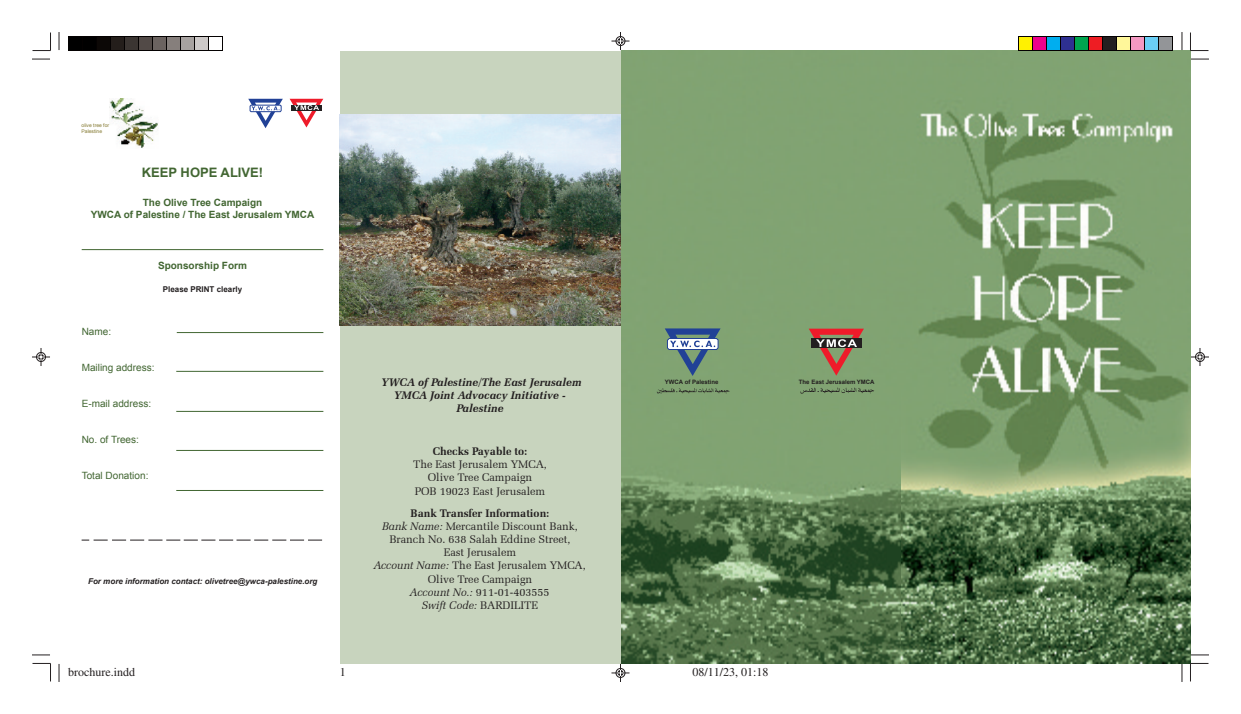
<style>
.page{position:relative;width:1241px;height:714px;background:#fff}
.page>*{position:absolute;margin:0;border:0;box-sizing:border-box;transform-origin:0 0}
.t1{font:700 13px "Arial";color:#426632}
.t2{font:12px "Times";color:#231f20}
.t3{font:11px/13.2px "Zapf Elliptical 711 BT";color:#231f20;text-align:center}
.t4{font:italic 700 11px/13.2px "Zapf Elliptical 711 BT";color:#231f20;text-align:center}
.t5{font:700 11px "Zapf Elliptical 711 BT";color:#231f20}
.t6{font:700 10px/12px "Arial";color:#426632;text-align:center}
.t7{font:10px "Arial";color:#426632}
.t8{font:italic 700 8px "Arial";color:#231f20}
.t9{font:700 8px "Arial";color:#231f20}
.t10{font:700 6px "Arial";color:#231f20}
.t11{font:5px/6px "Arial";color:#82772d}
.s1{font-weight:700}
.s2{font-style:italic}
</style>
<div class="page">
<img style="left:621px;top:50px;width:569px;height:613px">
<div style="left:340px;top:50px;width:280px;height:613px;background:#c8d4be"></div>
<hr style="left:82px;top:249px;width:241px;height:1px;background:#426632">
<hr style="left:177px;top:332px;width:146px;height:1px;background:#426632">
<hr style="left:176px;top:371px;width:147px;height:1px;background:#426632">
<hr style="left:176px;top:411px;width:147px;height:1px;background:#426632">
<hr style="left:176px;top:450px;width:147px;height:1px;background:#426632">
<hr style="left:176px;top:490px;width:147px;height:1px;background:#426632">
<svg style="left:808px;top:328px;width:56px;height:47px;background:#95725b"></svg>
<svg style="left:664px;top:328px;width:56px;height:48px;background:#759192"></svg>
<svg style="left:657px;top:388px;width:72px;height:5px"></svg>
<svg style="left:800px;top:387px;width:74px;height:6px"></svg>
<svg style="left:289px;top:99px;width:34px;height:28px"></svg>
<svg style="left:248px;top:99px;width:35px;height:29px"></svg>
<img style="left:109px;top:99px;width:49px;height:49px">
<svg style="left:82px;top:539px;width:240px;height:1px"></svg>
<img style="left:340px;top:115px;width:280px;height:210px">
<svg style="left:68px;top:36px;width:154px;height:14px"></svg>
<div style="left:69px;top:37px;width:12px;height:12px;background:#000"></div>
<div style="left:83px;top:37px;width:12px;height:12px;background:#000"></div>
<div style="left:97px;top:37px;width:12px;height:12px;background:#0c0806"></div>
<div style="left:111px;top:37px;width:12px;height:12px;background:#241e1b"></div>
<div style="left:125px;top:37px;width:12px;height:12px;background:#3b3532"></div>
<div style="left:139px;top:37px;width:12px;height:12px;background:#524a47"></div>
<div style="left:153px;top:37px;width:12px;height:12px;background:#6b6360"></div>
<div style="left:167px;top:37px;width:12px;height:12px;background:#867f7c"></div>
<div style="left:181px;top:37px;width:12px;height:12px;background:#a7a2a0"></div>
<div style="left:195px;top:37px;width:12px;height:12px;background:#cdc9c8"></div>
<div style="left:209px;top:37px;width:12px;height:12px;background:#fff"></div>
<svg style="left:1019px;top:36px;width:154px;height:14px"></svg>
<div style="left:1020px;top:37px;width:12px;height:12px;background:#fff101"></div>
<div style="left:1034px;top:37px;width:12px;height:12px;background:#ed028c"></div>
<div style="left:1048px;top:37px;width:12px;height:12px;background:#00aeef"></div>
<div style="left:1062px;top:37px;width:12px;height:12px;background:#2e3092"></div>
<div style="left:1076px;top:37px;width:12px;height:12px;background:#00a54f"></div>
<div style="left:1090px;top:37px;width:12px;height:12px;background:#ee1d23"></div>
<div style="left:1104px;top:37px;width:12px;height:12px;background:#231f20"></div>
<div style="left:1118px;top:37px;width:12px;height:12px;background:#fff79a"></div>
<div style="left:1132px;top:37px;width:12px;height:12px;background:#f499c2"></div>
<div style="left:1146px;top:37px;width:12px;height:12px;background:#6bcff6"></div>
<div style="left:1160px;top:37px;width:12px;height:12px;background:#939598"></div>
<svg style="left:59px;top:32px;width:1px;height:18px"></svg>
<svg style="left:32px;top:59px;width:18px;height:1px"></svg>
<svg style="left:1181px;top:32px;width:1px;height:18px"></svg>
<svg style="left:1191px;top:59px;width:18px;height:1px"></svg>
<svg style="left:59px;top:664px;width:1px;height:17px"></svg>
<svg style="left:32px;top:654px;width:18px;height:1px"></svg>
<svg style="left:1181px;top:663px;width:1px;height:18px"></svg>
<svg style="left:1191px;top:654px;width:18px;height:1px"></svg>
<svg style="left:32px;top:32px;width:19px;height:19px"></svg>
<svg style="left:1190px;top:32px;width:18px;height:19px"></svg>
<svg style="left:32px;top:663px;width:19px;height:18px"></svg>
<svg style="left:1190px;top:663px;width:18px;height:18px"></svg>
<svg style="left:611px;top:32px;width:18px;height:18px"></svg>
<svg style="left:611px;top:663px;width:18px;height:18px"></svg>
<svg style="left:32px;top:348px;width:18px;height:18px"></svg>
<svg style="left:1191px;top:348px;width:18px;height:18px"></svg>
<p class="t11" style="left:82px;top:122px;width:29px">olive tree for<br>Palestine</p>
<p class="t1" style="left:142px;top:163px;width:123px">KEEP HOPE ALIVE!</p>
<p class="t6" style="left:91px;top:196px;width:225px">The Olive Tree Campaign<br>YWCA of Palestine / The East Jerusalem YMCA</p>
<p class="t6" style="left:158px;top:260px;width:90px">Sponsorship Form</p>
<p class="t9" style="left:163px;top:283px;width:81px">Please PRINT clearly</p>
<p class="t7" style="left:82px;top:324px;width:31px">Name:</p>
<p class="t7" style="left:82px;top:360px;width:74px">Mailing address:</p>
<p class="t7" style="left:82px;top:396px;width:71px">E-mail address:</p>
<p class="t7" style="left:82px;top:432px;width:59px">No. of Trees:</p>
<p class="t7" style="left:82px;top:468px;width:68px">Total Donation:</p>
<p class="t8" style="left:88px;top:575px;width:231px">For more information contact: olivetree@ywca-palestine.org</p>
<p class="t4" style="left:381px;top:375px;width:201px">YWCA of Palestine/The East Jerusalem<br>YMCA Joint Advocacy Initiative -<br>Palestine</p>
<p class="t5" style="left:433px;top:444px;width:96px">Checks Payable to:</p>
<p class="t3" style="left:413px;top:457px;width:135px">The East Jerusalem YMCA,<br>Olive Tree Campaign<br>POB 19023 East Jerusalem</p>
<p class="t3" style="left:374px;top:506px;width:213px"><span class="s1">Bank Transfer Information:<br></span><span class="s2">Bank Name:</span> Mercantile Discount Bank,<br>Branch No. 638 Salah Eddine Street,<br>East Jerusalem<br><span class="s2">Account Name:</span> The East Jerusalem YMCA,<br>Olive Tree Campaign<br><span class="s2">Account No.:</span> 911-01-403555<br><span class="s2">Swift Code:</span> BARDILITE</p>
<p class="t10" style="left:665px;top:377px;width:55px">YWCA of Palestine</p>
<p class="t10" style="left:799px;top:377px;width:77px">The East Jerusalem YMCA</p>
<p class="t2" style="left:68px;top:664px;width:68px">brochure.indd</p>
<p class="t2" style="left:340px;top:664px;width:7px">1</p>
<p class="t2" style="left:692px;top:664px;width:78px">08/11/23, 01:18</p>
</div>
